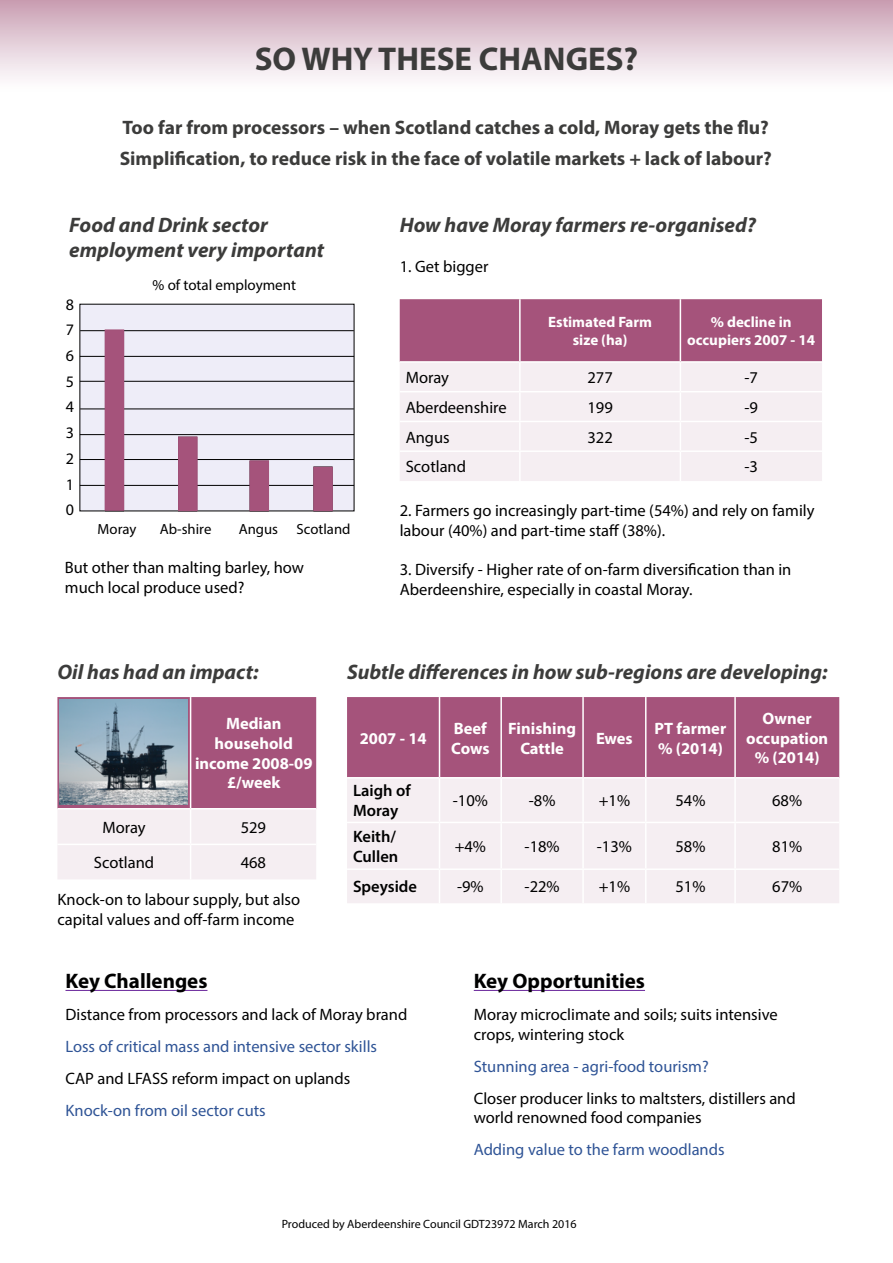
<style>
.page{position:relative;width:893px;height:1263px;background:#fff}
.page>*{position:absolute;margin:0;border:0;box-sizing:border-box;transform-origin:0 0}
.t1{font:700 33px "Myriad Pro";color:#3c3c3b}
.t2{font:italic 700 21px/25.2px "Myriad Pro";color:#3c3c3b}
.t3{font:700 21px "Myriad Pro";color:#000}
.t4{font:700 19.5px/32px "Myriad Pro";color:#3c3c3b}
.t5{font:16.5px/19.8px "Myriad Pro";color:#000}
.t6{font:16.5px "Myriad Pro";color:#2f5496}
.t7{font:700 16.5px/19.8px "Myriad Pro";color:#fff;text-align:center}
.t8{font:600 16.5px/19.8px "Myriad Pro";color:#000}
.t9{font:16.05px/25.8px "Myriad Pro";color:#000;text-align:justify}
.t10{font:700 15px/18px "Myriad Pro";color:#fff;text-align:center}
.t11{font:15px "Myriad Pro";color:#000}
.t12{font:14.7px "Myriad Pro";color:#000}
.t13{font:12px "Myriad Pro";color:#000}
</style>
<div class="page">
<div style="left:0;top:0;width:893px;height:96px;background:linear-gradient(to bottom,#caa0b3,#fff)"></div>
<svg style="left:57px;top:697px;width:259px;height:182px;background:#d0a8bc"></svg>
<hr style="left:190px;top:697px;width:1px;height:111px;background:#fff">
<hr style="left:57px;top:808px;width:134px;height:1px;background:#fff">
<hr style="left:191px;top:808px;width:125px;height:1px;background:#fff">
<hr style="left:190px;top:809px;width:1px;height:35px;background:#fff">
<hr style="left:57px;top:844px;width:134px;height:1px;background:#fff">
<hr style="left:191px;top:844px;width:125px;height:1px;background:#fff">
<hr style="left:190px;top:845px;width:1px;height:34px;background:#fff">
<img style="left:60px;top:700px;width:128px;height:105px">
<div style="left:347px;top:697px;width:492px;height:80px;background:#a5537b"></div>
<div style="left:347px;top:779px;width:492px;height:124px;background:#f5eef2"></div>
<hr style="left:439px;top:697px;width:1px;height:80px;background:#fff">
<hr style="left:500px;top:697px;width:2px;height:80px;background:#fff">
<hr style="left:582px;top:697px;width:2px;height:80px;background:#fff">
<hr style="left:645px;top:697px;width:1px;height:80px;background:#fff">
<hr style="left:734px;top:697px;width:2px;height:80px;background:#fff">
<hr style="left:439px;top:778px;width:1px;height:44px;background:#fff">
<hr style="left:500px;top:778px;width:2px;height:44px;background:#fff">
<hr style="left:582px;top:778px;width:2px;height:44px;background:#fff">
<hr style="left:645px;top:778px;width:1px;height:44px;background:#fff">
<hr style="left:734px;top:778px;width:2px;height:44px;background:#fff">
<hr style="left:347px;top:822px;width:92px;height:1px;background:#fff">
<hr style="left:439px;top:822px;width:62px;height:1px;background:#fff">
<hr style="left:439px;top:823px;width:1px;height:45px;background:#fff">
<hr style="left:501px;top:822px;width:82px;height:1px;background:#fff">
<hr style="left:500px;top:823px;width:2px;height:45px;background:#fff">
<hr style="left:583px;top:822px;width:63px;height:1px;background:#fff">
<hr style="left:582px;top:823px;width:2px;height:45px;background:#fff">
<hr style="left:646px;top:822px;width:89px;height:1px;background:#fff">
<hr style="left:645px;top:823px;width:1px;height:45px;background:#fff">
<hr style="left:735px;top:822px;width:104px;height:1px;background:#fff">
<hr style="left:734px;top:823px;width:2px;height:45px;background:#fff">
<hr style="left:347px;top:868px;width:92px;height:2px;background:#fff">
<hr style="left:439px;top:868px;width:62px;height:2px;background:#fff">
<hr style="left:439px;top:870px;width:1px;height:33px;background:#fff">
<hr style="left:501px;top:868px;width:82px;height:2px;background:#fff">
<hr style="left:500px;top:870px;width:2px;height:33px;background:#fff">
<hr style="left:583px;top:868px;width:63px;height:2px;background:#fff">
<hr style="left:582px;top:870px;width:2px;height:33px;background:#fff">
<hr style="left:646px;top:868px;width:89px;height:2px;background:#fff">
<hr style="left:645px;top:870px;width:1px;height:33px;background:#fff">
<hr style="left:735px;top:868px;width:104px;height:2px;background:#fff">
<hr style="left:734px;top:870px;width:2px;height:33px;background:#fff">
<hr style="left:65px;top:990px;width:142px;height:1px;background:#7030a0">
<hr style="left:474px;top:990px;width:171px;height:1px;background:#7030a0">
<svg style="left:400px;top:299px;width:422px;height:182px;background:#dabaca"></svg>
<div style="left:80px;top:304px;width:274px;height:207px;background:#eeedf8"></div>
<hr style="left:80px;top:330px;width:274px;height:1px;background:#000">
<hr style="left:80px;top:356px;width:274px;height:1px;background:#000">
<hr style="left:80px;top:381px;width:274px;height:1px;background:#000">
<hr style="left:80px;top:409px;width:274px;height:1px;background:#000">
<hr style="left:80px;top:434px;width:274px;height:1px;background:#000">
<hr style="left:80px;top:459px;width:274px;height:1px;background:#000">
<hr style="left:80px;top:485px;width:274px;height:1px;background:#000">
<svg style="left:313px;top:466px;width:20px;height:1px"></svg>
<div style="left:105px;top:329px;width:19px;height:182px;background:#a5537b"></div>
<div style="left:178px;top:436px;width:20px;height:75px;background:#a5537b;border:2px solid #a5537b"></div>
<div style="left:249px;top:460px;width:20px;height:51px;background:#a5537b;border:2px solid #a5537b"></div>
<div style="left:313px;top:467px;width:20px;height:44px;background:#a5537b;border:2px solid #a5537b"></div>
<h1 class="t1" style="left:255px;top:37px;width:385px">SO WHY THESE CHANGES?</h1>
<p class="t4" style="left:120px;top:110px;width:654px">Too far from processors – when Scotland catches a cold, Moray gets the flu?<br>Simplification, to reduce risk in the face of volatile markets + lack of labour?</p>
<p class="t2" style="left:69px;top:212px;width:256px">Food and Drink sector employment very important</p>
<p class="t2" style="left:400px;top:212px;width:358px">How have Moray farmers re-organised?</p>
<p class="t9" style="left:66px;top:291px;width:10px">8<br>7<br>6<br>5<br>4<br>3<br>2<br>1<br>0</p>
<p class="t12" style="left:98px;top:519px;width:40px">Moray</p>
<p class="t12" style="left:160px;top:519px;width:53px">Ab-shire</p>
<p class="t12" style="left:239px;top:519px;width:41px">Angus</p>
<p class="t12" style="left:297px;top:519px;width:55px">Scotland</p>
<p class="t5" style="left:400px;top:256px;width:90px">1. Get bigger</p>
<p class="t11" style="left:153px;top:276px;width:145px">% of total employment</p>
<p class="t10" style="left:548px;top:313px;width:106px">Estimated Farm size (ha)</p>
<p class="t10" style="left:687px;top:313px;width:129px">% decline in occupiers 2007 - 14</p>
<p class="t5" style="left:406px;top:367px;width:45px">Moray</p>
<p class="t5" style="left:587px;top:367px;width:27px">277</p>
<p class="t5" style="left:744px;top:367px;width:15px">-7</p>
<p class="t5" style="left:406px;top:397px;width:102px">Aberdeenshire</p>
<p class="t5" style="left:587px;top:397px;width:27px">199</p>
<p class="t5" style="left:744px;top:397px;width:15px">-9</p>
<p class="t5" style="left:406px;top:427px;width:46px">Angus</p>
<p class="t5" style="left:587px;top:427px;width:27px">322</p>
<p class="t5" style="left:744px;top:427px;width:15px">-5</p>
<p class="t5" style="left:406px;top:457px;width:62px">Scotland</p>
<p class="t5" style="left:744px;top:457px;width:15px">-3</p>
<p class="t5" style="left:400px;top:500px;width:416px">2. Farmers go increasingly part-time (54%) and rely on family labour (40%) and part-time staff (38%).</p>
<p class="t5" style="left:400px;top:559px;width:393px">3. Diversify - Higher rate of on-farm diversification than in<br>Aberdeenshire, especially in coastal Moray.</p>
<p class="t5" style="left:65px;top:557px;width:241px">But other than malting barley, how much local produce used?</p>
<p class="t2" style="left:57px;top:659px;width:203px">Oil has had an impact:</p>
<p class="t7" style="left:195px;top:713px;width:119px">Median household income 2008-09 £/week</p>
<p class="t5" style="left:102px;top:817px;width:45px">Moray</p>
<p class="t5" style="left:241px;top:817px;width:27px">529</p>
<p class="t5" style="left:94px;top:852px;width:62px">Scotland</p>
<p class="t5" style="left:241px;top:852px;width:27px">468</p>
<p class="t5" style="left:57px;top:889px;width:244px">Knock-on to labour supply, but also capital values and off-farm income</p>
<p class="t2" style="left:347px;top:659px;width:482px">Subtle differences in how sub-regions are developing:</p>
<p class="t7" style="left:360px;top:728px;width:68px">2007 - 14</p>
<p class="t7" style="left:451px;top:718px;width:40px;text-align:left">Beef<br>Cows</p>
<p class="t7" style="left:508px;top:718px;width:69px">Finishing<br>Cattle</p>
<p class="t7" style="left:596px;top:728px;width:38px">Ewes</p>
<p class="t7" style="left:654px;top:718px;width:73px;text-align:left">PT farmer % (2014)</p>
<p class="t7" style="left:746px;top:708px;width:84px">Owner occupation % (2014)</p>
<p class="t8" style="left:353px;top:780px;width:59px">Laigh of<br>Moray</p>
<p class="t5" style="left:453px;top:791px;width:37px">-10%</p>
<p class="t5" style="left:529px;top:791px;width:28px">-8%</p>
<p class="t5" style="left:599px;top:791px;width:33px">+1%</p>
<p class="t5" style="left:675px;top:791px;width:31px">54%</p>
<p class="t5" style="left:772px;top:791px;width:31px">68%</p>
<p class="t8" style="left:353px;top:826px;width:47px">Keith/<br>Cullen</p>
<p class="t5" style="left:455px;top:836px;width:33px">+4%</p>
<p class="t5" style="left:525px;top:836px;width:37px">-18%</p>
<p class="t5" style="left:597px;top:836px;width:37px">-13%</p>
<p class="t5" style="left:675px;top:836px;width:31px">58%</p>
<p class="t5" style="left:772px;top:836px;width:31px">81%</p>
<p class="t8" style="left:353px;top:876px;width:65px">Speyside</p>
<p class="t5" style="left:457px;top:877px;width:28px">-9%</p>
<p class="t5" style="left:525px;top:877px;width:37px">-22%</p>
<p class="t5" style="left:599px;top:877px;width:33px">+1%</p>
<p class="t5" style="left:675px;top:877px;width:31px">51%</p>
<p class="t5" style="left:772px;top:877px;width:31px">67%</p>
<p class="t3" style="left:65px;top:967px;width:143px">Key Challenges</p>
<p class="t5" style="left:65px;top:1004px;width:343px">Distance from processors and lack of Moray brand</p>
<p class="t6" style="left:65px;top:1036px;width:313px">Loss of critical mass and intensive sector skills</p>
<p class="t5" style="left:65px;top:1068px;width:286px">CAP and LFASS reform impact on uplands</p>
<p class="t6" style="left:65px;top:1100px;width:202px">Knock-on from oil sector cuts</p>
<p class="t3" style="left:474px;top:967px;width:173px">Key Opportunities</p>
<p class="t5" style="left:474px;top:1004px;width:305px">Moray microclimate and soils; suits intensive crops, wintering stock</p>
<p class="t6" style="left:474px;top:1056px;width:236px">Stunning area - agri-food tourism?</p>
<p class="t5" style="left:474px;top:1088px;width:323px">Closer producer links to maltsters, distillers and world renowned food companies</p>
<p class="t6" style="left:474px;top:1139px;width:252px">Adding value to the farm woodlands</p>
<p class="t13" style="left:282px;top:1216px;width:297px">Produced by Aberdeenshire Council GDT23972 March 2016</p>
</div>
